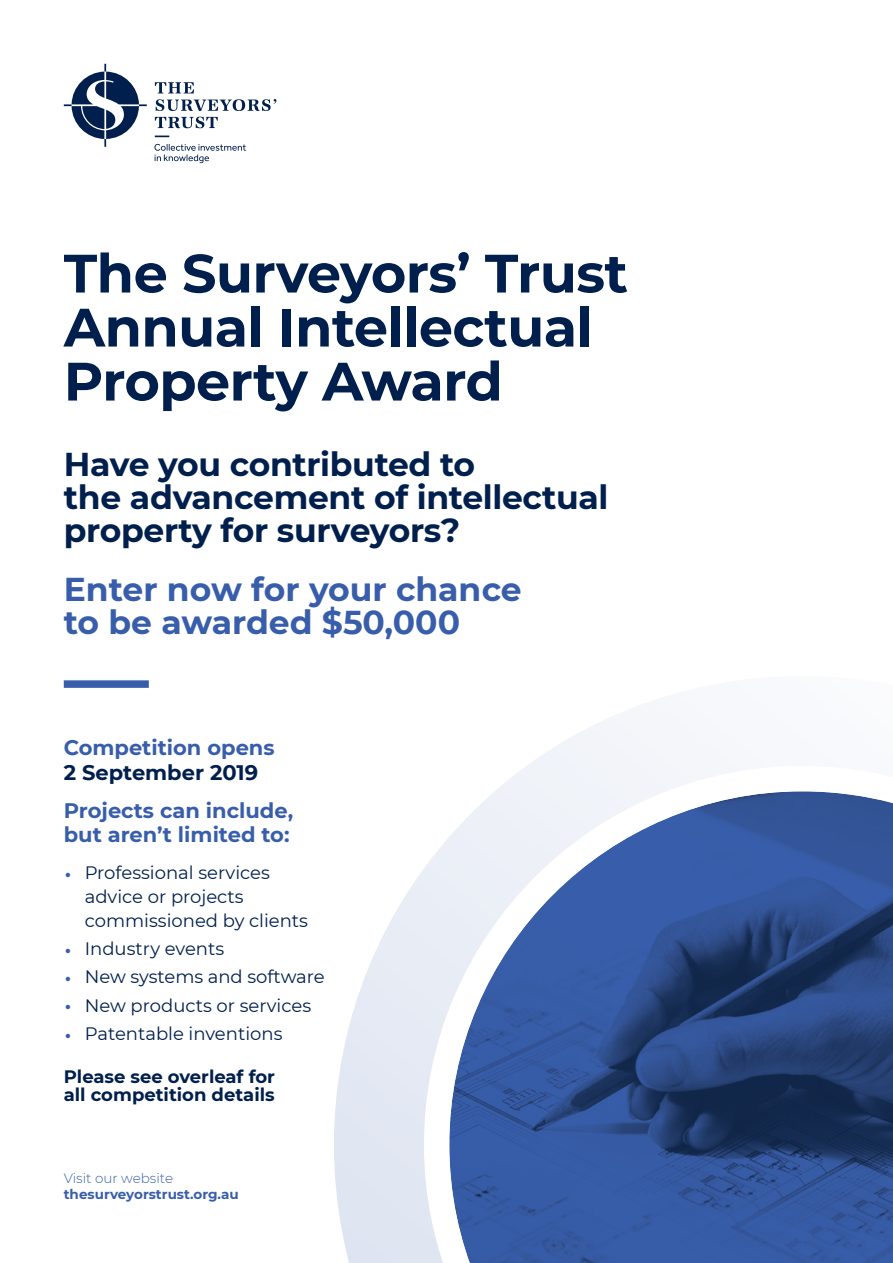
<style>
.page{position:relative;width:893px;height:1263px;background:#fff}
.page>*{position:absolute;margin:0;border:0;box-sizing:border-box;transform-origin:0 0}
.t1{font:700 54px/54px "Montserrat";letter-spacing:-.01em;color:#001f4d}
.t2{font:700 33px/33px "Montserrat";letter-spacing:-.01em;color:#001f4d}
.t3{font:700 33px/33px "Montserrat";color:#385eab}
.t4{font:700 21px/24px "Montserrat";color:#385eab}
.t5{font:700 21px "Montserrat";color:#001f4d}
.t6{font:18px/24px "Montserrat";color:#001f4d}
.t7{font:700 18px/18px "Montserrat";color:#001f4d}
.t8{font:700 13.5px "Montserrat";color:#385eab}
.t9{font:300 13.5px "Montserrat";color:#385eab}
.s1{font-size:28.5px;color:#385eab}
</style>
<div class="page">
<svg style="left:334px;top:700px;width:401px;height:563px"></svg>
<svg style="left:424px;top:766px;width:469px;height:497px;background:#5b75a8"></svg>
<svg style="left:155px;top:82px;width:39px;height:11px"></svg>
<svg style="left:156px;top:99px;width:120px;height:12px"></svg>
<svg style="left:155px;top:117px;width:63px;height:11px"></svg>
<svg style="left:64px;top:64px;width:83px;height:83px"></svg>
<svg style="left:154px;top:144px;width:92px;height:19px"></svg>
<svg style="left:155px;top:136px;width:14px;height:1px"></svg>
<div style="left:64px;top:680px;width:85px;height:8px;background:#385eab"></div>
<h1 class="t1" style="left:64px;top:244px;width:566px">The Surveyors’ Trust<br>Annual Intellectual<br>Property Award</h1>
<h2 class="t2" style="left:64px;top:446px;width:546px">Have you contributed to<br>the advancement of intellectual property for surveyors?</h2>
<h2 class="t3" style="left:64px;top:571px;width:459px">Enter now for your chance to be awarded $50,000</h2>
<p class="t4" style="left:64px;top:734px;width:212px">Competition opens</p>
<p class="t5" style="left:64px;top:757px;width:196px">2 September 2019</p>
<p class="t4" style="left:64px;top:798px;width:231px">Projects can include, but aren’t limited to:</p>
<p class="t6" style="left:85px;top:860px;width:225px;text-indent:-21px"><span class="s1">•</span> Professional services advice or projects commissioned by clients</p>
<p class="t6" style="left:64px;top:936px;width:162px"><span class="s1">•</span> Industry events</p>
<p class="t6" style="left:64px;top:964px;width:262px"><span class="s1">•</span> New systems and software</p>
<p class="t6" style="left:64px;top:993px;width:249px"><span class="s1">•</span> New products or services</p>
<p class="t6" style="left:64px;top:1021px;width:220px"><span class="s1">•</span> Patentable inventions</p>
<p class="t7" style="left:64px;top:1067px;width:213px">Please see overleaf for all competition details</p>
<p class="t9" style="left:64px;top:1169px;width:111px">Visit our website</p>
<p class="t8" style="left:64px;top:1185px;width:177px">thesurveyorstrust.org.au</p>
</div>
